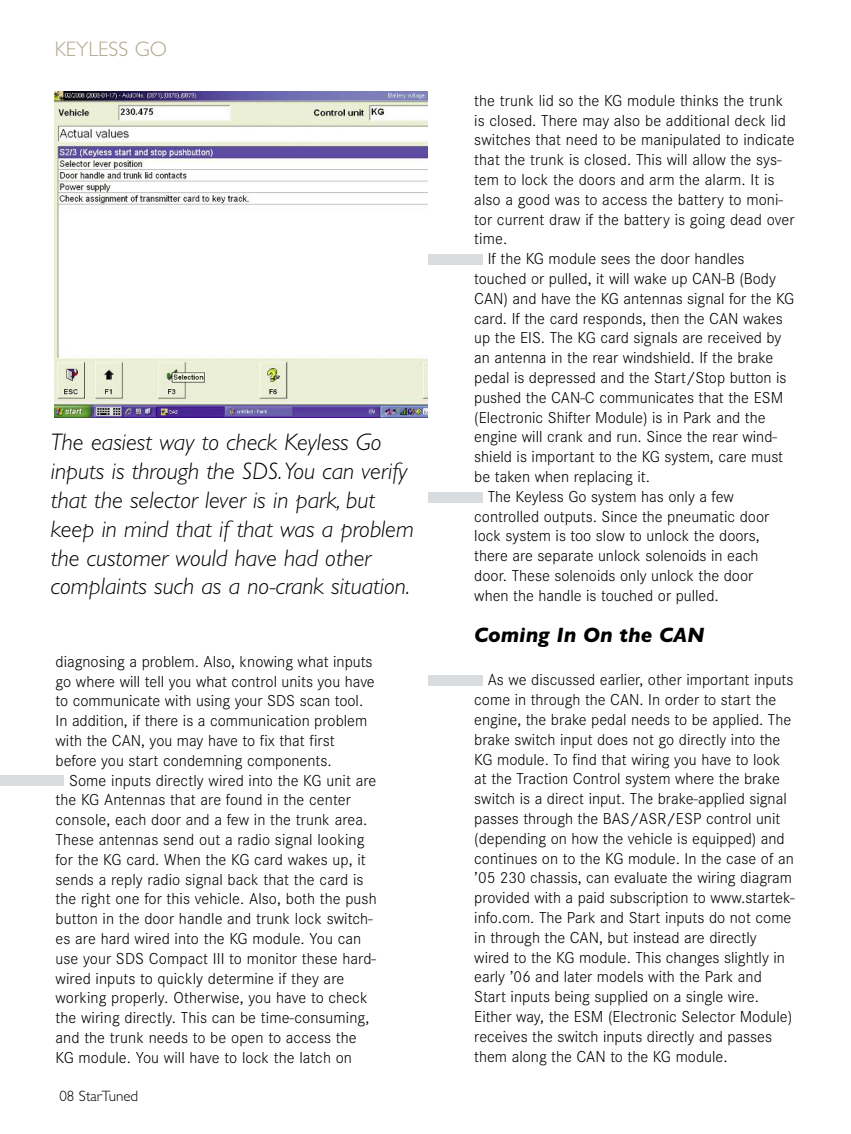
<style>
.page{position:relative;width:851px;height:1134px;background:#fff}
.page>*{position:absolute;margin:0;border:0;box-sizing:border-box;transform-origin:0 0}
.t1{font:italic 300 24px/28.8px "Gill Sans";color:#000}
.t2{font:italic 700 21px "Gill Sans";color:#000}
.t3{font:300 21px "Gill Sans";color:#b0a88f}
.t4{font:300 16.5px/19.8px "Corporate S";color:#000}
.t5{font:300 15px "Gill Sans";color:#000}
</style>
<div class="page">
<div style="left:0;top:775px;width:64px;height:11px;background:#d9dcde"></div>
<div style="left:407px;top:254px;width:76px;height:11px;background:#d9dcde"></div>
<div style="left:427px;top:492px;width:55px;height:11px;background:#d9dcde"></div>
<div style="left:427px;top:675px;width:55px;height:11px;background:#d9dcde"></div>
<img style="left:55px;top:92px;width:372px;height:325px">
<p class="t3" style="left:55px;top:37px;width:114px">KEYLESS GO</p>
<h1 class="t1" style="left:51px;top:428px;width:364px">The easiest way to check Keyless Go inputs is through the SDS.You can verify that the selector lever is in park, but keep in mind that if that was a problem the customer would have had other complaints such as a no-crank situation.</h1>
<p class="t4" style="left:56px;top:651px;width:321px">diagnosing a problem. Also, knowing what inputs go where will tell you what control units you have to communicate with using your SDS scan tool.<br>In addition, if there is a communication problem with the CAN, you may have to fix that first before you start condemning components.</p>
<p class="t4" style="left:56px;top:770px;width:322px;text-indent:13px">Some inputs directly wired into the KG unit are the KG Antennas that are found in the center console, each door and a few in the trunk area.<br>These antennas send out a radio signal looking for the KG card. When the KG card wakes up, it sends a reply radio signal back that the card is the right one for this vehicle. Also, both the push button in the door handle and trunk lock switch&shy;es are hard wired into the KG module. You can use your SDS Compact III to monitor these hard&shy;wired inputs to quickly determine if they are working properly. Otherwise, you have to check the wiring directly. This can be time-consuming, and the trunk needs to be open to access the KG module. You will have to lock the latch on</p>
<p class="t5" style="left:59px;top:1087px;width:80px">08 StarTuned</p>
<p class="t4" style="left:474px;top:90px;width:310px">the trunk lid so the KG module thinks the trunk</p>
<p class="t4" style="left:474px;top:110px;width:313px">is closed. There may also be additional deck lid</p>
<p class="t4" style="left:474px;top:130px;width:322px">switches that need to be manipulated to indicate</p>
<p class="t4" style="left:474px;top:150px;width:309px">that the trunk is closed. This will allow the sys-</p>
<p class="t4" style="left:474px;top:169px;width:302px">tem to lock the doors and arm the alarm. It is</p>
<p class="t4" style="left:474px;top:189px;width:310px">also a good was to access the battery to moni-</p>
<p class="t4" style="left:474px;top:209px;width:322px">tor current draw if the battery is going dead over</p>
<p class="t4" style="left:474px;top:229px;width:35px">time.</p>
<p class="t4" style="left:487px;top:249px;width:258px">If the KG module sees the door handles</p>
<p class="t4" style="left:474px;top:268px;width:303px">touched or pulled, it will wake up CAN-B (Body</p>
<p class="t4" style="left:474px;top:288px;width:321px">CAN) and have the KG antennas signal for the KG</p>
<p class="t4" style="left:474px;top:308px;width:310px">card. If the card responds, then the CAN wakes</p>
<p class="t4" style="left:474px;top:328px;width:309px">up the EIS. The KG card signals are received by</p>
<p class="t4" style="left:474px;top:348px;width:300px">an antenna in the rear windshield. If the brake</p>
<p class="t4" style="left:474px;top:367px;width:314px">pedal is depressed and the Start/Stop button is</p>
<p class="t4" style="left:474px;top:387px;width:310px">pushed the CAN-C communicates that the ESM</p>
<p class="t4" style="left:474px;top:407px;width:293px">(Electronic Shifter Module) is in Park and the</p>
<p class="t4" style="left:474px;top:427px;width:304px">engine will crank and run. Since the rear wind-</p>
<p class="t4" style="left:474px;top:447px;width:310px">shield is important to the KG system, care must</p>
<p class="t4" style="left:474px;top:466px;width:177px">be taken when replacing it.</p>
<p class="t4" style="left:487px;top:486px;width:247px">The Keyless Go system has only a few</p>
<p class="t4" style="left:474px;top:506px;width:296px">controlled outputs. Since the pneumatic door</p>
<p class="t4" style="left:474px;top:526px;width:287px">lock system is too slow to unlock the doors,</p>
<p class="t4" style="left:474px;top:546px;width:285px">there are separate unlock solenoids in each</p>
<p class="t4" style="left:474px;top:565px;width:280px">door. These solenoids only unlock the door</p>
<p class="t4" style="left:474px;top:585px;width:246px">when the handle is touched or pulled.</p>
<p class="t2" style="left:474px;top:623px;width:232px">Coming In On the CAN</p>
<p class="t4" style="left:474px;top:670px;width:322px;text-indent:13px">As we discussed earlier, other important inputs come in through the CAN. In order to start the engine, the brake pedal needs to be applied. The brake switch input does not go directly into the KG module. To find that wiring you have to look at the Traction Control system where the brake switch is a direct input. The brake-applied signal passes through the BAS/ASR/ESP control unit (depending on how the vehicle is equipped) and continues on to the KG module. In the case of an ’05 230 chassis, can evaluate the wiring diagram provided with a paid subscription to www.startek&shy;info.com. The Park and Start inputs do not come in through the CAN, but instead are directly wired to the KG module. This changes slightly in early ’06 and later models with the Park and Start inputs being supplied on a single wire.<br>Either way, the ESM (Electronic Selector Module) receives the switch inputs directly and passes them along the CAN to the KG module.</p>
</div>
